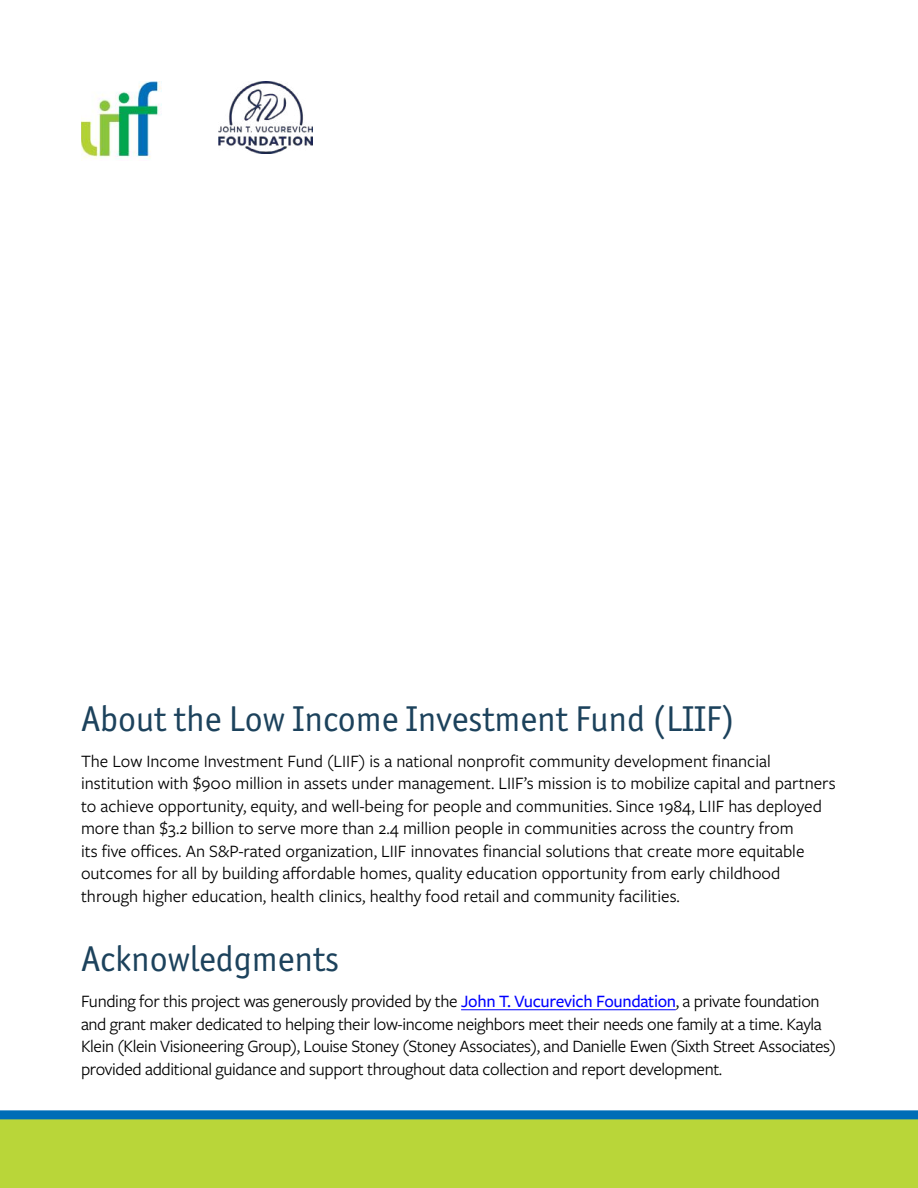
<style>
.page{position:relative;width:918px;height:1188px;background:#fff}
.page>*{position:absolute;margin:0;border:0;box-sizing:border-box;transform-origin:0 0}
.t1{font:36px "Officina Sans ITC Pro";color:#1c425c}
.t2{font:18px/22.5px "Freight Sans Pro";color:#000}
.t3{font:18px/22.5px "Freight Sans Pro";letter-spacing:-.02em;color:#000}
.s1{font-weight:500;color:#00f}
</style>
<div class="page">
<svg style="left:0;top:1110px;width:918px;height:78px;background:#a3ca48"></svg>
<img style="left:81px;top:81px;width:81px;height:78px">
<hr style="left:461px;top:1010px;width:215px;height:1px;background:#00f">
<img style="left:219px;top:81px;width:93px;height:72px">
<h1 class="t1" style="left:81px;top:697px;width:655px">About the Low Income Investment Fund (LIIF)</h1>
<p class="t2" style="left:81px;top:749px;width:756px">The Low Income Investment Fund (LIIF) is a national nonprofit community development financial institution with $900 million in assets under management. LIIF’s mission is to mobilize capital and partners to achieve opportunity, equity, and well-being for people and communities. Since 1984, LIIF has deployed more than $3.2 billion to serve more than 2.4 million people in communities across the country from<br>its five offices. An S&amp;P-rated organization, LIIF innovates financial solutions that create more equitable outcomes for all by building affordable homes, quality education opportunity from early childhood through higher education, health clinics, healthy food retail and community facilities.</p>
<h1 class="t1" style="left:81px;top:938px;width:260px">Acknowledgments</h1>
<p class="t3" style="left:81px;top:990px;width:757px">Funding for this project was generously provided by the <span class="s1">John T. Vucurevich Foundation</span>, a private foundation and grant maker dedicated to helping their low-income neighbors meet their needs one family at a time. Kayla Klein (Klein Visioneering Group), Louise Stoney (Stoney Associates), and Danielle Ewen (Sixth Street Associates) provided additional guidance and support throughout data collection and report development.</p>
</div>
